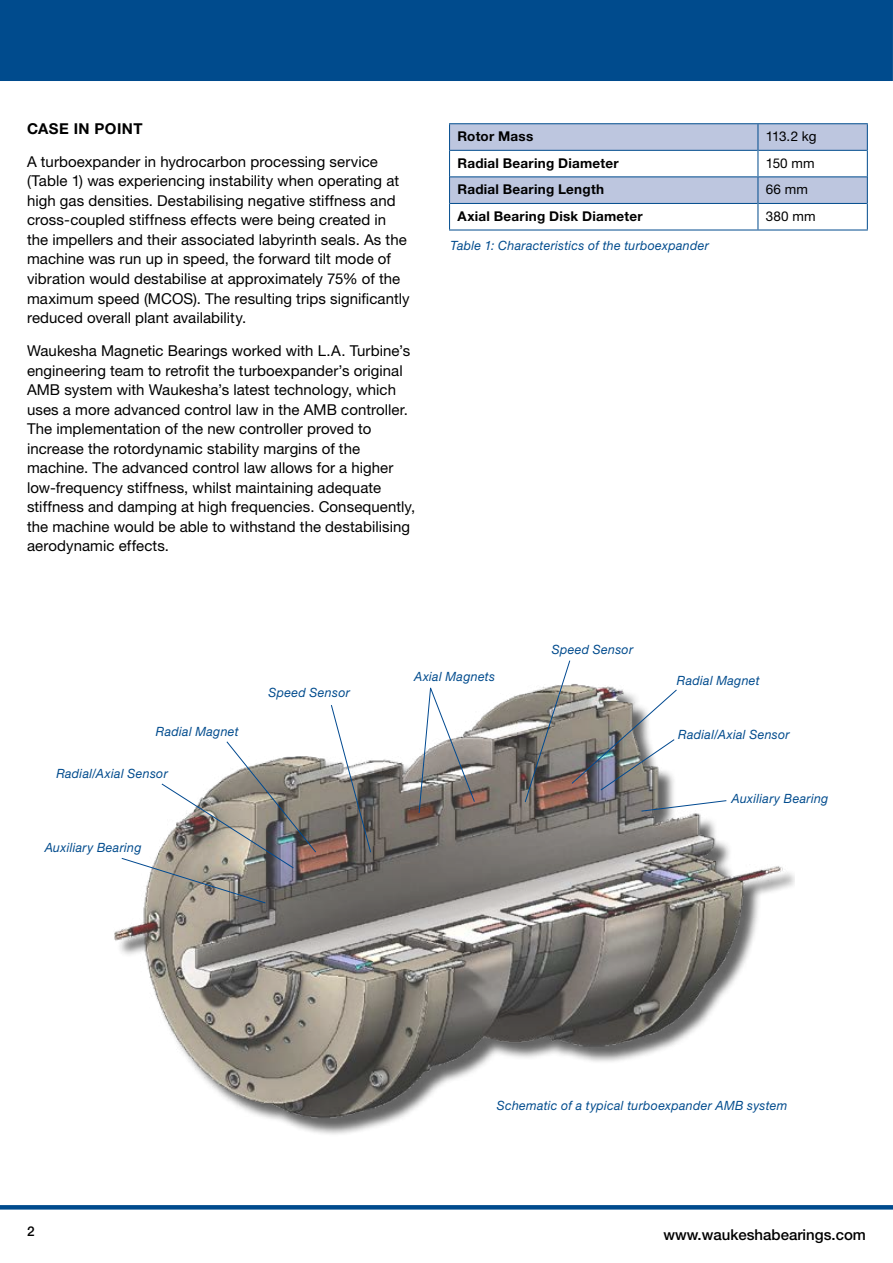
<style>
.page{position:relative;width:893px;height:1263px;background:#fff}
.page>*{position:absolute;margin:0;border:0;box-sizing:border-box;transform-origin:0 0}
.t1{font:15px/19.5px "Helvetica Neue LT Std";letter-spacing:.005em;color:#000}
.t2{font:500 15px "Helvetica Neue LT Std";color:#000}
.t3{font:700 15px "Helvetica Neue LT Std";letter-spacing:.03em;color:#000}
.t4{font:700 13.5px "Helvetica Neue LT Std";letter-spacing:.02em;color:#000}
.t5{font:13.5px "Helvetica Neue LT Std";letter-spacing:.01em;color:#000}
.t6{font:500 13.5px "Helvetica Neue LT Std";color:#000}
.t7{font:italic 12.75px "Helvetica Neue LT Std";letter-spacing:.025em;color:#004b8d}
</style>
<div class="page">
<div style="left:0;top:0;width:893px;height:81px;background:#004b8d"></div>
<div style="left:117px;top:686px;width:677px;height:450px;background:#000;opacity:.75"></div>
<img style="left:114px;top:686px;width:680px;height:435px">
<svg style="left:121px;top:741px;width:196px;height:163px"></svg>
<svg style="left:330px;top:704px;width:42px;height:149px"></svg>
<svg style="left:418px;top:687px;width:57px;height:127px"></svg>
<svg style="left:524px;top:660px;width:203px;height:152px"></svg>
<hr style="left:449px;top:123px;width:309px;height:1px;background:#004b8d">
<hr style="left:758px;top:123px;width:110px;height:1px;background:#004b8d">
<hr style="left:449px;top:229px;width:309px;height:1px;background:#004b8d">
<hr style="left:758px;top:229px;width:110px;height:1px;background:#004b8d">
<svg style="left:449px;top:124px;width:419px;height:105px"></svg>
<svg style="left:0;top:1205px;width:892px;height:4px;background:#054e8f"></svg>
<svg style="left:892px;top:36px;width:1px;height:45px"></svg>
<p class="t3" style="left:27px;top:119px;width:117px">CASE IN POINT</p>
<p class="t1" style="left:27px;top:152px;width:384px">A turboexpander in hydrocarbon processing service (Table 1) was experiencing instability when operating at high gas densities. Destabilising negative stiffness and cross-coupled stiffness effects were being created in the impellers and their associated labyrinth seals. As the machine was run up in speed, the forward tilt mode of vibration would destabilise at approximately 75% of the maximum speed (MCOS). The resulting trips significantly reduced overall plant availability.</p>
<p class="t1" style="left:27px;top:341px;width:390px">Waukesha Magnetic Bearings worked with L.A. Turbine’s engineering team to retrofit the turboexpander’s original AMB system with Waukesha’s latest technology, which uses a more advanced control law in the AMB controller.<br>The implementation of the new controller proved to increase the rotordynamic stability margins of the machine. The advanced control law allows for a higher low-frequency stiffness, whilst maintaining adequate stiffness and damping at high frequencies. Consequently, the machine would be able to withstand the destabilising aerodynamic effects.</p>
<p class="t4" style="left:457px;top:128px;width:77px">Rotor Mass</p>
<p class="t5" style="left:766px;top:128px;width:52px">113.2 kg</p>
<p class="t4" style="left:457px;top:155px;width:163px">Radial Bearing Diameter</p>
<p class="t5" style="left:766px;top:155px;width:50px">150 mm</p>
<p class="t4" style="left:457px;top:181px;width:148px">Radial Bearing Length</p>
<p class="t5" style="left:766px;top:182px;width:44px">66 mm</p>
<p class="t4" style="left:457px;top:208px;width:187px">Axial Bearing Disk Diameter</p>
<p class="t5" style="left:766px;top:208px;width:51px">380 mm</p>
<p class="t7" style="left:451px;top:238px;width:260px">Table 1: Characteristics of the turboexpander</p>
<p class="t7" style="left:552px;top:642px;width:83px">Speed Sensor</p>
<p class="t7" style="left:156px;top:724px;width:84px">Radial Magnet</p>
<p class="t7" style="left:56px;top:765px;width:113px">Radial/Axial Sensor</p>
<p class="t7" style="left:45px;top:840px;width:98px">Auxiliary Bearing</p>
<p class="t7" style="left:268px;top:685px;width:83px">Speed Sensor</p>
<p class="t7" style="left:414px;top:669px;width:83px">Axial Magnets</p>
<p class="t7" style="left:677px;top:673px;width:84px">Radial Magnet</p>
<p class="t7" style="left:678px;top:726px;width:113px">Radial/Axial Sensor</p>
<p class="t7" style="left:731px;top:791px;width:98px">Auxiliary Bearing</p>
<p class="t7" style="left:497px;top:1098px;width:292px">Schematic of a typical turboexpander AMB system</p>
<p class="t6" style="left:27px;top:1223px;width:9px">2</p>
<p class="t2" style="left:663px;top:1225px;width:204px">www.waukeshabearings.com</p>
</div>
